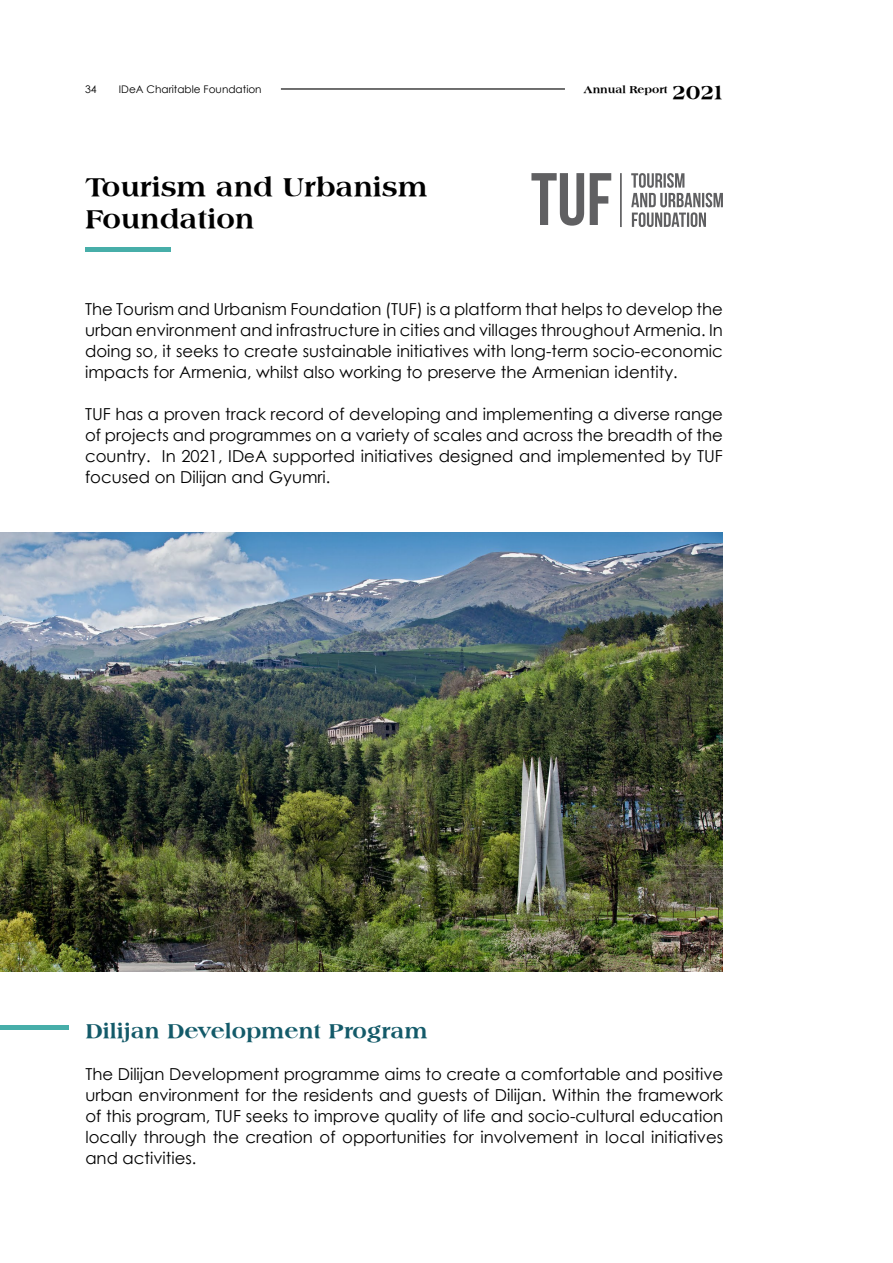
<style>
.page{position:relative;width:893px;height:1263px;background:#fff}
.page>*{position:absolute;margin:0;border:0;box-sizing:border-box;transform-origin:0 0}
.t1{font:800 27px/32.4px "American Classic";color:#000}
.t2{font:800 21px "American Classic";color:#135a69}
.t3{font:16.5px/21px "Century Gothic";color:#000;text-align:justify}
.t4{font:10.5px "Century Gothic";color:#000}
.t5{font:800 10.5px "American Classic";color:#000}
.s1{font-size:21px}
</style>
<div class="page">
<hr style="left:281px;top:88px;width:284px;height:2px;background:#000">
<hr style="left:85px;top:247px;width:85px;height:4px;background:#47aea9">
<div style="left:0;top:1025px;width:68px;height:5px;background:#47aea9"></div>
<img style="left:0;top:532px;width:723px;height:440px">
<svg style="left:631px;top:173px;width:92px;height:54px"></svg>
<svg style="left:531px;top:173px;width:80px;height:53px"></svg>
<hr style="left:620px;top:173px;width:2px;height:54px;background:#606062">
<p class="t4" style="left:85px;top:82px;width:13px">34</p>
<p class="t4" style="left:119px;top:82px;width:144px">IDeA Charitable Foundation</p>
<p class="t5" style="left:583px;top:83px;width:140px">Annual Report <span class="s1">2021</span></p>
<h1 class="t1" style="left:85px;top:171px;width:344px">Tourism and Urbanism<br>Foundation</h1>
<p class="t3" style="left:85px;top:299px;width:639px">The Tourism and Urbanism Foundation (TUF) is a platform that helps to develop the urban environment and infrastructure in cities and villages throughout Armenia. In doing so, it seeks to create sustainable initiatives with long-term socio-economic impacts for Armenia, whilst also working to preserve the Armenian identity.</p>
<p class="t3" style="left:85px;top:404px;width:639px">TUF has a proven track record of developing and implementing a diverse range of projects and programmes on a variety of scales and across the breadth of the country. In 2021, IDeA supported initiatives designed and implemented by TUF focused on Dilijan and Gyumri.</p>
<p class="t2" style="left:85px;top:1018px;width:344px">Dilijan Development Program</p>
<p class="t3" style="left:85px;top:1063px;width:639px">The Dilijan Development programme aims to create a comfortable and positive urban environment for the residents and guests of Dilijan. Within the framework of this program, TUF seeks to improve quality of life and socio-cultural education locally through the creation of opportunities for involvement in local initiatives and activities.</p>
</div>
